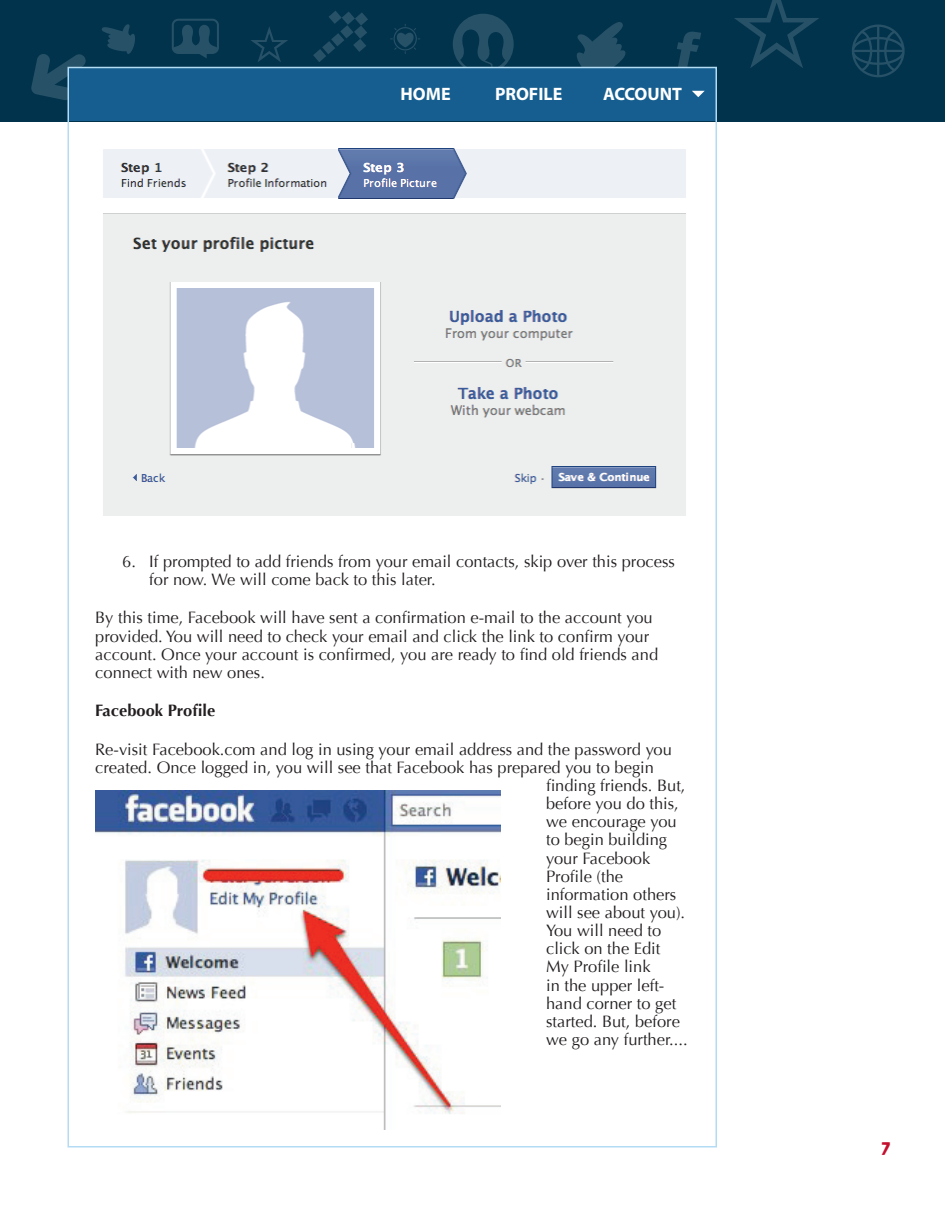
<style>
.page{position:relative;width:945px;height:1215px;background:#fff}
.page>*{position:absolute;margin:0;border:0;box-sizing:border-box;transform-origin:0 0}
.t1{font:700 18px "Myriad";color:#fff}
.t2{font:18px "Folk solid";color:#c3102e}
.t3{font:16.5px/18.1px "Optima";color:#231f20}
.t4{font:700 16.5px "Optima";color:#231f20}
</style>
<div class="page">
<div style="left:0;top:0;width:14px;height:121px;background:#02334d"></div>
<div style="left:14px;top:0;width:931px;height:121px;background:#02334d"></div>
<svg style="left:31px;top:54px;width:55px;height:46px"></svg>
<svg style="left:852px;top:25px;width:53px;height:52px"></svg>
<svg style="left:172px;top:19px;width:47px;height:39px"></svg>
<svg style="left:313px;top:11px;width:55px;height:51px"></svg>
<svg style="left:677px;top:32px;width:24px;height:35px"></svg>
<svg style="left:390px;top:24px;width:30px;height:30px"></svg>
<svg style="left:102px;top:24px;width:33px;height:30px"></svg>
<svg style="left:734px;top:0;width:85px;height:68px"></svg>
<svg style="left:251px;top:27px;width:37px;height:35px"></svg>
<svg style="left:453px;top:14px;width:61px;height:53px"></svg>
<svg style="left:576px;top:22px;width:50px;height:45px"></svg>
<div style="left:68px;top:68px;width:648px;height:53px;background:#155e8f"></div>
<svg style="left:692px;top:91px;width:13px;height:6px"></svg>
<img style="left:103px;top:148px;width:583px;height:368px">
<img style="left:95px;top:790px;width:405px;height:339px">
<p class="t1" style="left:400px;top:84px;width:52px">HOME</p>
<p class="t1" style="left:495px;top:84px;width:69px">PROFILE</p>
<p class="t1" style="left:603px;top:84px;width:81px">ACCOUNT</p>
<p class="t3" style="left:149px;top:552px;width:527px;text-indent:-27px">6. If prompted to add friends from your email contacts, skip over this process for now. We will come back to this later.</p>
<p class="t3" style="left:95px;top:609px;width:564px">By this time, Facebook will have sent a confirmation e-mail to the account you provided. You will need to check your email and click the link to confirm your account. Once your account is confirmed, you are ready to find old friends and connect with new ones.</p>
<p class="t4" style="left:95px;top:701px;width:122px">Facebook Profile</p>
<p class="t3" style="left:95px;top:740px;width:578px">Re-visit Facebook.com and log in using your email address and the password you</p>
<p class="t3" style="left:95px;top:758px;width:560px">created. Once logged in, you will see that Facebook has prepared you to begin</p>
<p class="t3" style="left:546px;top:777px;width:141px">finding friends. But,</p>
<p class="t3" style="left:546px;top:795px;width:134px">before you do this,</p>
<p class="t3" style="left:546px;top:813px;width:132px">we encourage you</p>
<p class="t3" style="left:546px;top:831px;width:123px">to begin building</p>
<p class="t3" style="left:546px;top:849px;width:106px">your Facebook</p>
<p class="t3" style="left:546px;top:867px;width:79px">Profile (the</p>
<p class="t3" style="left:546px;top:885px;width:132px">information others</p>
<p class="t3" style="left:546px;top:904px;width:141px">will see about you).</p>
<p class="t3" style="left:546px;top:922px;width:117px">You will need to</p>
<p class="t3" style="left:546px;top:940px;width:116px">click on the Edit</p>
<p class="t3" style="left:546px;top:958px;width:106px">My Profile link</p>
<p class="t3" style="left:546px;top:976px;width:120px">in the upper left-</p>
<p class="t3" style="left:546px;top:994px;width:132px">hand corner to get</p>
<p class="t3" style="left:546px;top:1013px;width:135px">started. But, before</p>
<p class="t3" style="left:546px;top:1031px;width:143px">we go any further....</p>
<p class="t2" style="left:881px;top:1138px;width:10px">7</p>
</div>
